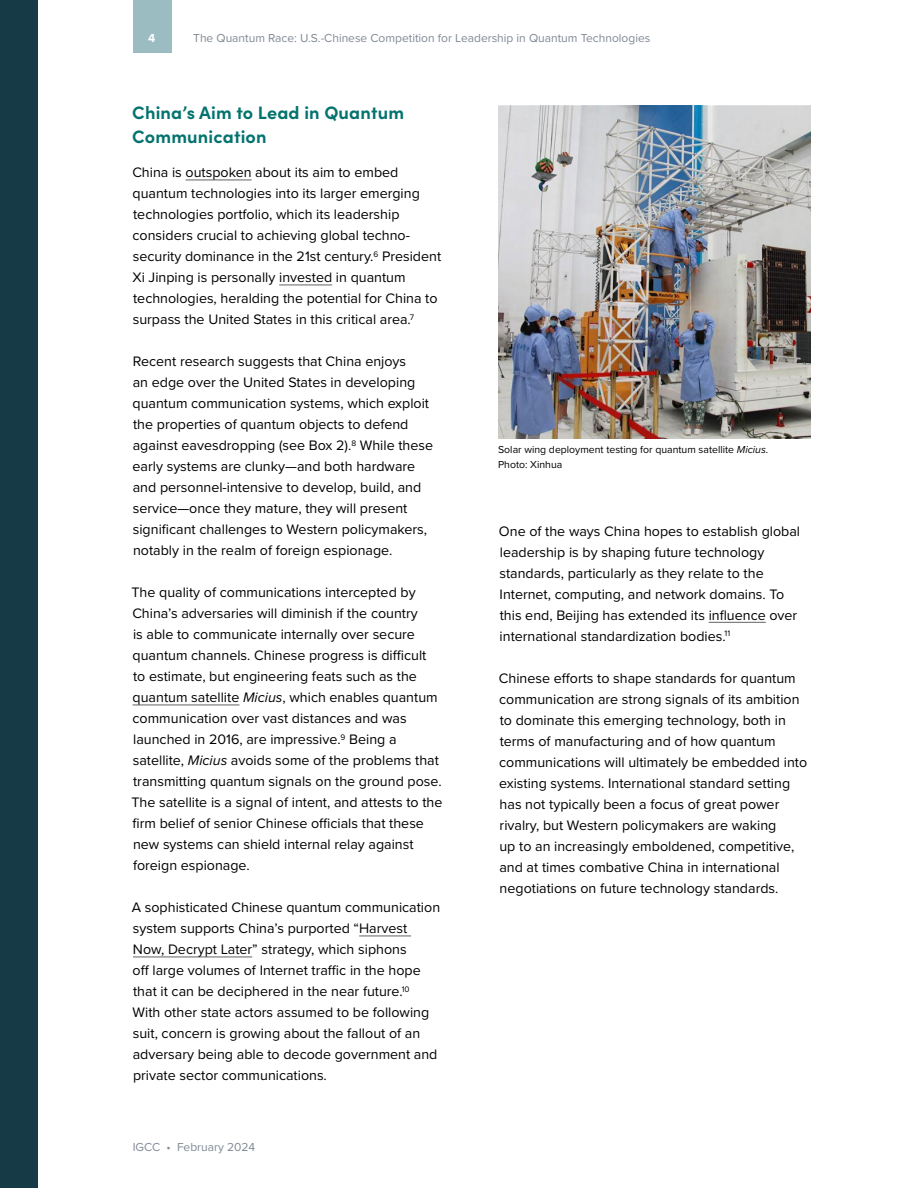
<style>
.page{position:relative;width:918px;height:1188px;background:#fff}
.page>*{position:absolute;margin:0;border:0;box-sizing:border-box;transform-origin:0 0}
.t1{font:700 18px/24px "Sofia Pro";letter-spacing:.01em;color:#04736e}
.t2{font:14.25px/21px "Proxima Nova";color:#000}
.t3{font:12px "Proxima Nova";color:#808995}
.t4{font:700 12px "Proxima Nova";color:#fff}
.t5{font:10.5px/14.2px "Proxima Nova";color:#000}
.s1{font-style:italic}
</style>
<div class="page">
<div style="left:133px;top:0;width:38px;height:53px;background:#9bbdc2"></div>
<div style="left:0;top:0;width:38px;height:1188px;background:#163b47"></div>
<hr style="left:709px;top:622px;width:57px;height:1px;background:#646363">
<img style="left:498px;top:106px;width:313px;height:332px">
<hr style="left:186px;top:180px;width:66px;height:1px;background:#646363">
<hr style="left:279px;top:285px;width:53px;height:1px;background:#646363">
<hr style="left:133px;top:705px;width:106px;height:1px;background:#646363">
<hr style="left:359px;top:936px;width:52px;height:1px;background:#646363">
<hr style="left:133px;top:957px;width:119px;height:1px;background:#646363">
<p class="t4" style="left:148px;top:29px;width:9px">4</p>
<p class="t3" style="left:193px;top:29px;width:459px">The Quantum Race: U.S.-Chinese Competition for Leadership in Quantum Technologies</p>
<p class="t1" style="left:132px;top:99px;width:273px">China’s Aim to Lead in Quantum<br>Communication</p>
<p class="t2" style="left:132px;top:161px;width:310px">China is outspoken about its aim to embed quantum technologies into its larger emerging technologies portfolio, which its leadership considers crucial to achieving global techno&shy;security dominance in the 21st century.<sup>6</sup> President Xi Jinping is personally invested in quantum technologies, heralding the potential for China to surpass the United States in this critical area.<sup>7</sup></p>
<p class="t2" style="left:133px;top:350px;width:302px">Recent research suggests that China enjoys<br>an edge over the United States in developing quantum communication systems, which exploit the properties of quantum objects to defend against eavesdropping (see Box 2).<sup>8</sup> While these early systems are clunky—and both hardware and personnel-intensive to develop, build, and service—once they mature, they will present significant challenges to Western policymakers, notably in the realm of foreign espionage.</p>
<p class="t2" style="left:131px;top:581px;width:312px">The quality of communications intercepted by China’s adversaries will diminish if the country<br>is able to communicate internally over secure quantum channels. Chinese progress is difficult<br>to estimate, but engineering feats such as the quantum satellite <span class="s1">Micius</span>, which enables quantum communication over vast distances and was launched in 2016, are impressive.<sup>9</sup> Being a satellite, <span class="s1">Micius</span> avoids some of the problems that transmitting quantum signals on the ground pose.<br>The satellite is a signal of intent, and attests to the firm belief of senior Chinese officials that these new systems can shield internal relay against foreign espionage.</p>
<p class="t2" style="left:132px;top:896px;width:310px">A sophisticated Chinese quantum communication system supports China’s purported “Harvest Now, Decrypt Later” strategy, which siphons<br>off large volumes of Internet traffic in the hope that it can be deciphered in the near future.<sup>10<br></sup>With other state actors assumed to be following suit, concern is growing about the fallout of an adversary being able to decode government and private sector communications.</p>
<p class="t3" style="left:133px;top:1139px;width:124px">IGCC • February 2024</p>
<p class="t5" style="left:498px;top:442px;width:272px">Solar wing deployment testing for quantum satellite <span class="s1">Micius</span>.<br>Photo: Xinhua</p>
<p class="t2" style="left:499px;top:520px;width:303px">One of the ways China hopes to establish global leadership is by shaping future technology standards, particularly as they relate to the Internet, computing, and network domains. To this end, Beijing has extended its influence over international standardization bodies.<sup>11</sup></p>
<p class="t2" style="left:499px;top:667px;width:310px">Chinese efforts to shape standards for quantum communication are strong signals of its ambition to dominate this emerging technology, both in terms of manufacturing and of how quantum communications will ultimately be embedded into existing systems. International standard setting has not typically been a focus of great power rivalry, but Western policymakers are waking<br>up to an increasingly emboldened, competitive, and at times combative China in international negotiations on future technology standards.</p>
</div>
